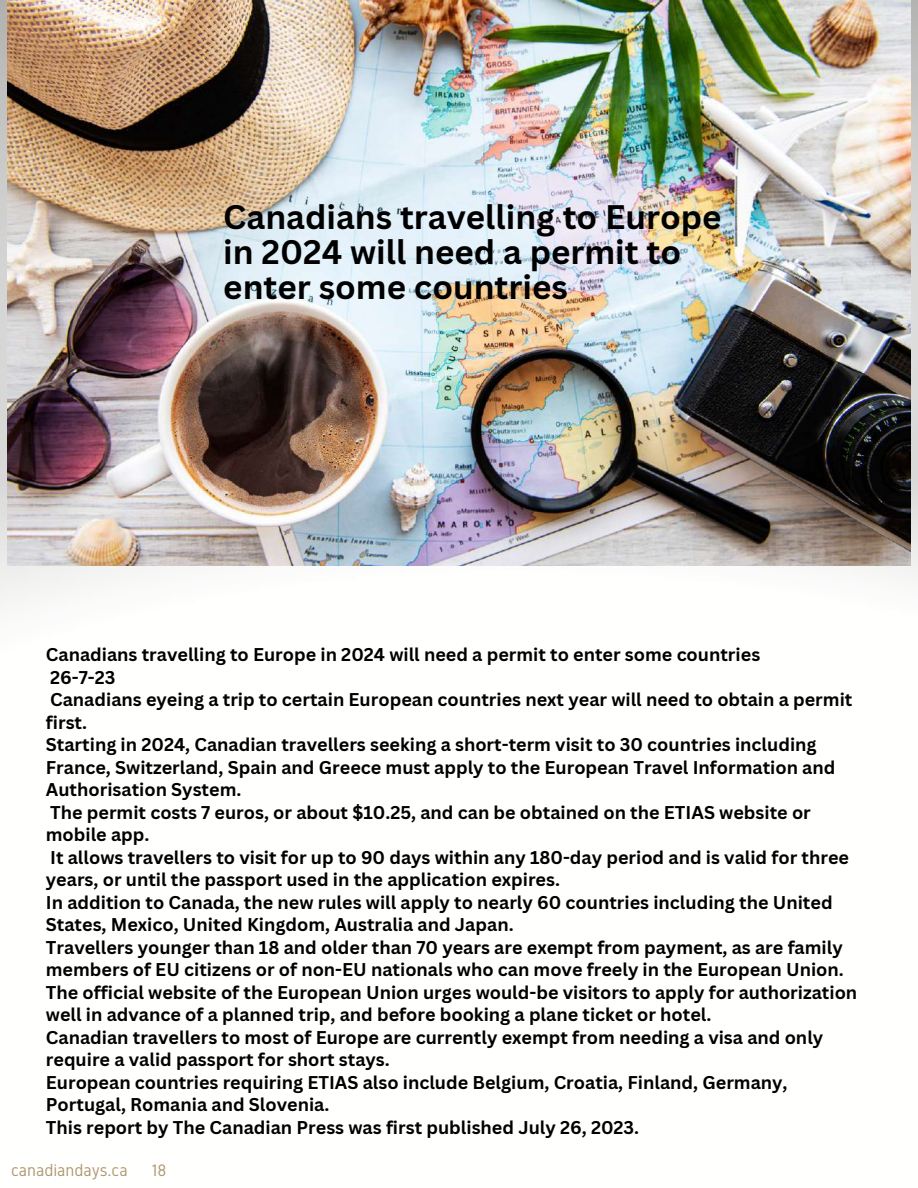
<style>
.page{position:relative;width:918px;height:1188px;background:#fff}
.page>*{position:absolute;margin:0;border:0;box-sizing:border-box;transform-origin:0 0}
.t1{font:700 33.15px/34.8px "Canva Sans";color:#000}
.t2{font:700 18px/22.5px "Canva Sans";color:#000}
.t3{font:16.65px "Gidole";color:#b09770}
</style>
<div class="page">
<img style="left:0;top:0;width:918px;height:604px">
<img style="left:8px;top:0;width:902px;height:566px">
<h1 class="t1" style="left:223px;top:199px;width:500px">Canadians travelling to Europe in 2024 will need a permit to enter some countries</h1>
<p class="t2" style="left:46px;top:643px;width:813px">Canadians travelling to Europe in 2024 will need a permit to enter some countries<br>26-7-23<br>Canadians eyeing a trip to certain European countries next year will need to obtain a permit first.<br>Starting in 2024, Canadian travellers seeking a short-term visit to 30 countries including France, Switzerland, Spain and Greece must apply to the European Travel Information and Authorisation System.<br>The permit costs 7 euros, or about $10.25, and can be obtained on the ETIAS website or mobile app.<br>It allows travellers to visit for up to 90 days within any 180-day period and is valid for three years, or until the passport used in the application expires.<br>In addition to Canada, the new rules will apply to nearly 60 countries including the United States, Mexico, United Kingdom, Australia and Japan.<br>Travellers younger than 18 and older than 70 years are exempt from payment, as are family members of EU citizens or of non-EU nationals who can move freely in the European Union.<br>The official website of the European Union urges would-be visitors to apply for authorization well in advance of a planned trip, and before booking a plane ticket or hotel.<br>Canadian travellers to most of Europe are currently exempt from needing a visa and only require a valid passport for short stays.<br>European countries requiring ETIAS also include Belgium, Croatia, Finland, Germany, Portugal, Romania and Slovenia.<br>This report by The Canadian Press was first published July 26, 2023.</p>
<p class="t3" style="left:11px;top:1161px;width:118px">canadiandays.ca</p>
<p class="t3" style="left:151px;top:1161px;width:17px">18</p>
</div>
